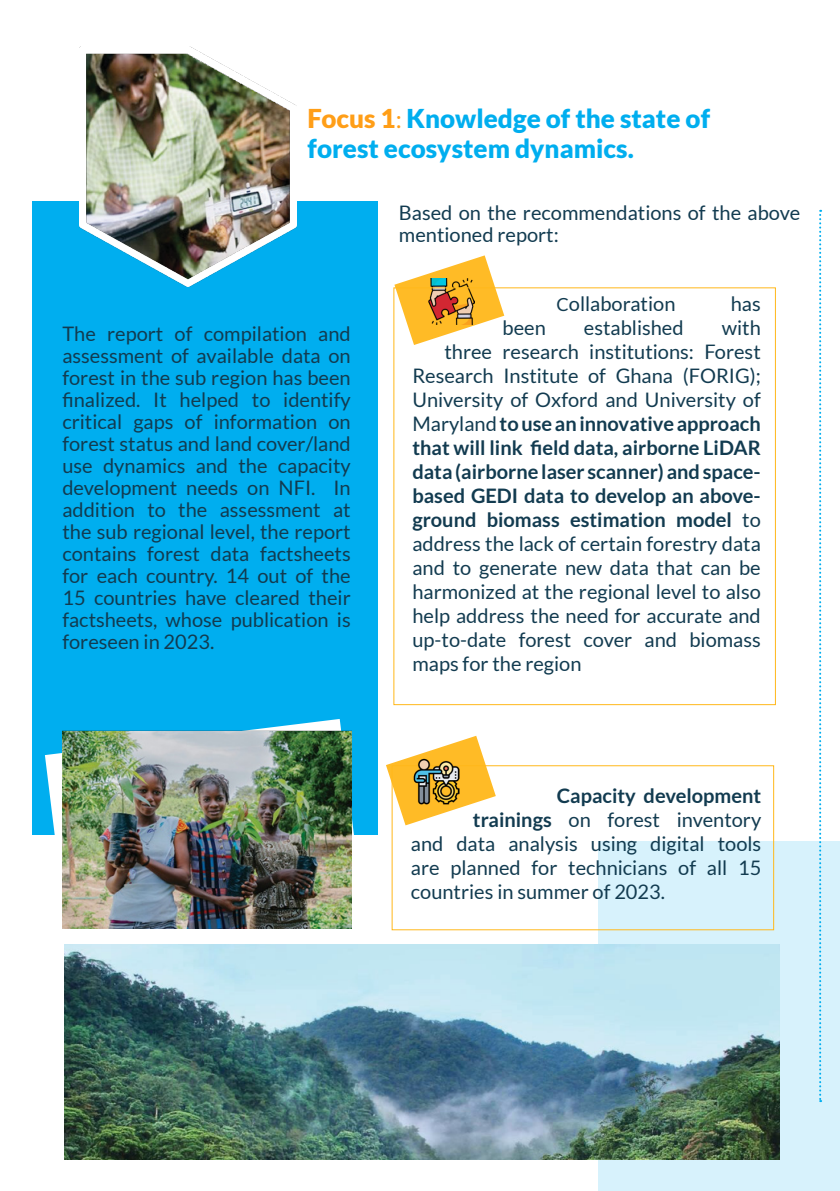
<style>
.page{position:relative;width:840px;height:1191px;background:#fff}
.page>*{position:absolute;margin:0;border:0;box-sizing:border-box;transform-origin:0 0}
.t1{font:900 26px "Lato";color:#00aeef}
.t2{font:20px/22px "Lato";color:#123b50;text-align:justify}
.t3{font:700 20px "Lato";color:#123b50}
.s1{color:#ff9e17}
.s2{font-weight:400;font-size:24px;color:#ff9e17}
.s3{font-size:18px}
.s4{font-weight:400}
.s5{font-weight:700}
</style>
<div class="page">
<div style="left:598px;top:841px;width:241px;height:350px;background:#d7f2fc"></div>
<div style="left:33px;top:201px;width:345px;height:634px;background:#00aeef"></div>
<img style="left:79px;top:46px;width:217px;height:241px">
<img style="left:65px;top:944px;width:714px;height:215px">
<svg style="left:394px;top:255px;width:110px;height:90px"></svg>
<svg style="left:386px;top:735px;width:109px;height:90px"></svg>
<img style="left:428px;top:278px;width:46px;height:46px">
<div style="left:391px;top:765px;width:382px;height:165px;border:1px solid #ffb81b"></div>
<img style="left:413px;top:758px;width:46px;height:46px">
<svg style="left:45px;top:719px;width:309px;height:210px"></svg>
<img style="left:62px;top:730px;width:289px;height:199px">
<svg style="left:819px;top:210px;width:1px;height:892px"></svg>
<p class="t1" style="left:307px;top:104px;width:404px"><span class="s1">Focus 1</span><span class="s2">:</span> Knowledge of the state of</p>
<p class="t1" style="left:307px;top:134px;width:327px">forest ecosystem dynamics.</p>
<p class="t2" style="left:399px;top:202px;width:402px">Based on the recommendations of the above mentioned report:</p>
<p class="t2" style="left:62px;top:322px;width:290px">The report of compilation and assessment of available data on forest in the sub region has been finalized. It helped to identify critical gaps of information on forest status and land cover/land use dynamics and the capacity development needs on NFI. In addition to the assessment at the sub regional level, the report contains forest data factsheets for each country. 14 out of the 15 countries have cleared their factsheets, whose publication is foreseen in 2023.</p>
<p class="t2" style="left:556px;top:292px;width:120px"><span class="s3">C</span>ollaboration</p>
<p class="t2" style="left:730px;top:292px;width:31px">has</p>
<p class="t2" style="left:502px;top:316px;width:45px">been</p>
<p class="t2" style="left:583px;top:316px;width:101px">established</p>
<p class="t2" style="left:721px;top:316px;width:41px">with</p>
<p class="t2" style="left:444px;top:340px;width:317px">three research institutions: Forest</p>
<p class="t2" style="left:412px;top:364px;width:350px">Research Institute of Ghana (FORIG);</p>
<p class="t2" style="left:412px;top:388px;width:350px">University of Oxford and University of</p>
<p class="t3" style="left:412px;top:412px;width:349px"><span class="s4">Maryland</span> to use an innovative approach</p>
<p class="t3" style="left:412px;top:436px;width:349px">that will link field data, airborne LiDAR</p>
<p class="t3" style="left:412px;top:460px;width:349px">data (airborne laser scanner) and space-</p>
<p class="t3" style="left:412px;top:484px;width:349px">based GEDI data to develop an above-</p>
<p class="t3" style="left:412px;top:508px;width:350px">ground biomass estimation model <span class="s4">to</span></p>
<p class="t2" style="left:412px;top:532px;width:350px">address the lack of certain forestry data</p>
<p class="t2" style="left:412px;top:556px;width:350px">and to generate new data that can be</p>
<p class="t2" style="left:412px;top:580px;width:349px">harmonized at the regional level to also</p>
<p class="t2" style="left:412px;top:604px;width:350px">help address the need for accurate and</p>
<p class="t2" style="left:412px;top:628px;width:350px">up-to-date forest cover and biomass</p>
<p class="t2" style="left:412px;top:652px;width:170px">maps for the region</p>
<p class="t3" style="left:556px;top:784px;width:206px">Capacity development</p>
<p class="t2" style="left:472px;top:809px;width:290px"><span class="s5">trainings</span> on forest inventory</p>
<p class="t2" style="left:410px;top:833px;width:351px">and data analysis using digital tools</p>
<p class="t2" style="left:410px;top:857px;width:351px">are planned for technicians of all 15</p>
<p class="t2" style="left:410px;top:881px;width:255px">countries in summer of 2023.</p>
</div>
